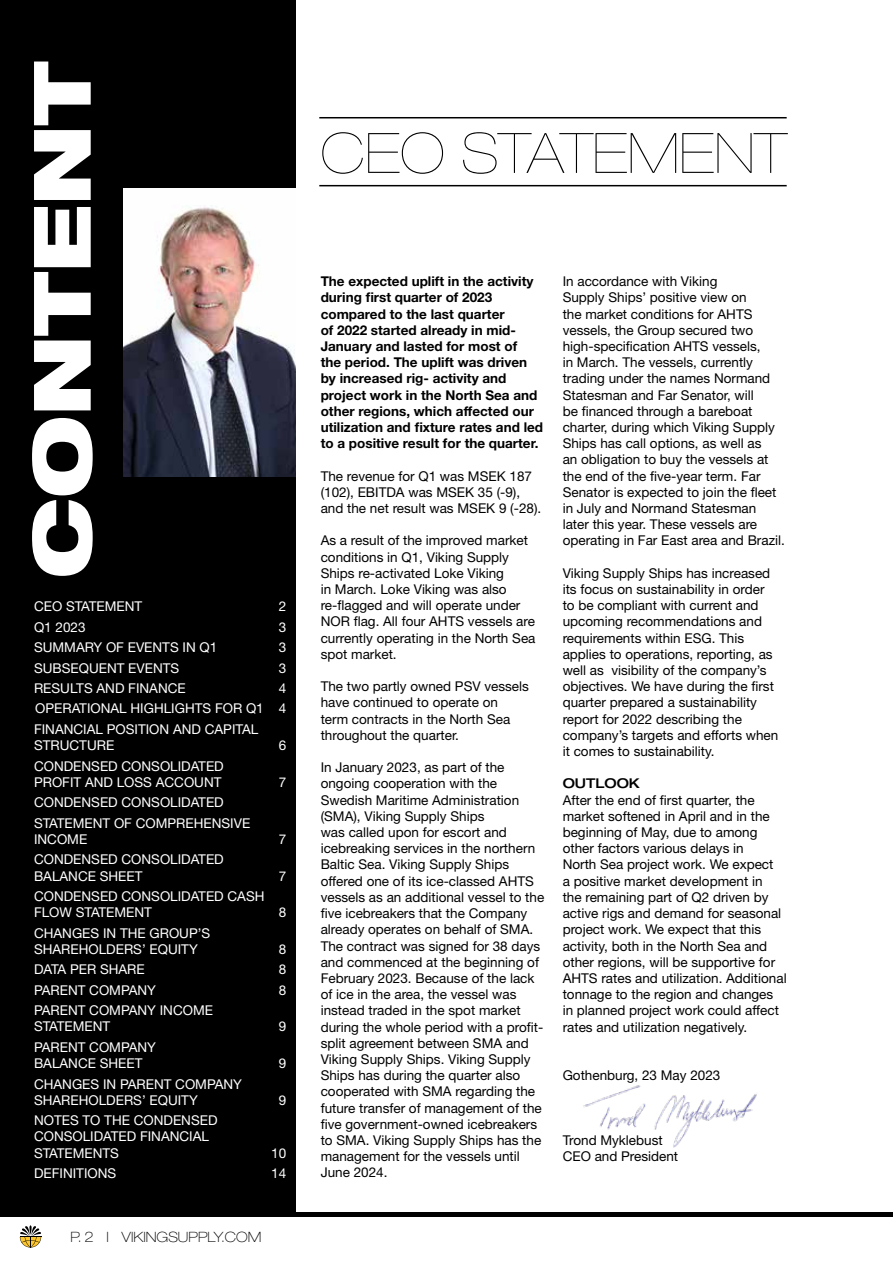
<style>
.page{position:relative;width:893px;height:1263px;background:#fff}
.page>*{position:absolute;margin:0;border:0;box-sizing:border-box;transform-origin:0 0}
.t1{font:900 expanded 79.35px "Helvetica Neue LT Std";letter-spacing:-.005em;color:#fff}
.t2{font:200 expanded 55.8px "Helvetica Neue LT Std";color:#000}
.t3{font:100 expanded 14.25px "Helvetica Neue LT Std";color:#000}
.t4{font:13.5px/16.2px "Helvetica Neue LT Std";color:#000}
.t5{font:13.5px/16.2px "Helvetica Neue LT Std";color:#fff}
.t6{font:700 13.5px/16.2px "Helvetica Neue LT Std";color:#000}
.t7{font:500 expanded 13.5px "Helvetica Neue LT Std";color:#000}
</style>
<div class="page">
<hr style="left:0;top:1212px;width:893px;height:4px;background:#000">
<svg style="left:20px;top:1225px;width:21px;height:22px"></svg>
<div style="left:0;top:0;width:296px;height:1213px;background:#000"></div>
<hr style="left:319px;top:117px;width:468px;height:1px;background:#000">
<hr style="left:319px;top:185px;width:468px;height:1px;background:#000">
<img style="left:123px;top:189px;width:173px;height:287px">
<img style="left:583px;top:1085px;width:174px;height:63px">
<h1 class="t1" style="left:10px;top:578px;width:518px;rotate:-90deg">CONTENT</h1>
<p class="t5" style="left:34px;top:598px;width:110px">CEO STATEMENT</p>
<p class="t5" style="left:279px;top:598px;width:9px">2</p>
<p class="t5" style="left:34px;top:618px;width:53px">Q1 2023</p>
<p class="t5" style="left:279px;top:618px;width:9px">3</p>
<p class="t5" style="left:34px;top:639px;width:185px">SUMMARY OF EVENTS IN Q1</p>
<p class="t5" style="left:279px;top:639px;width:9px">3</p>
<p class="t5" style="left:34px;top:659px;width:147px">SUBSEQUENT EVENTS</p>
<p class="t5" style="left:279px;top:659px;width:9px">3</p>
<p class="t5" style="left:34px;top:680px;width:153px">RESULTS AND FINANCE</p>
<p class="t5" style="left:34px;top:678px;width:254px;line-height:20.4px;text-align:justify;text-indent:245px">4<br>OPERATIONAL HIGHLIGHTS FOR Q1 4<br>FINANCIAL POSITION AND CAPITAL</p>
<p class="t5" style="left:34px;top:737px;width:82px">STRUCTURE</p>
<p class="t5" style="left:279px;top:737px;width:9px">6</p>
<p class="t5" style="left:34px;top:757px;width:191px">CONDENSED CONSOLIDATED<br>PROFIT AND LOSS ACCOUNT</p>
<p class="t5" style="left:279px;top:774px;width:9px">7</p>
<p class="t5" style="left:34px;top:792px;width:218px;line-height:20.4px">CONDENSED CONSOLIDATED<br>STATEMENT OF COMPREHENSIVE</p>
<p class="t5" style="left:34px;top:831px;width:55px">INCOME</p>
<p class="t5" style="left:279px;top:831px;width:9px">7</p>
<p class="t5" style="left:34px;top:851px;width:191px">CONDENSED CONSOLIDATED<br>BALANCE SHEET</p>
<p class="t5" style="left:279px;top:867px;width:9px">7</p>
<p class="t5" style="left:34px;top:888px;width:232px">CONDENSED CONSOLIDATED CASH<br>FLOW STATEMENT</p>
<p class="t5" style="left:34px;top:924px;width:178px">CHANGES IN THE GROUP’S<br>SHAREHOLDERS’ EQUITY</p>
<p class="t5" style="left:279px;top:904px;width:9px">8</p>
<p class="t5" style="left:279px;top:941px;width:9px">8</p>
<p class="t5" style="left:34px;top:961px;width:112px">DATA PER SHARE</p>
<p class="t5" style="left:279px;top:961px;width:9px">8</p>
<p class="t5" style="left:34px;top:982px;width:123px">PARENT COMPANY</p>
<p class="t5" style="left:279px;top:982px;width:9px">8</p>
<p class="t5" style="left:34px;top:1002px;width:181px">PARENT COMPANY INCOME<br>STATEMENT</p>
<p class="t5" style="left:279px;top:1018px;width:9px">9</p>
<p class="t5" style="left:34px;top:1039px;width:123px">PARENT COMPANY<br>BALANCE SHEET</p>
<p class="t5" style="left:34px;top:1075px;width:209px">CHANGES IN PARENT COMPANY<br>SHAREHOLDERS’ EQUITY</p>
<p class="t5" style="left:34px;top:1112px;width:185px">NOTES TO THE CONDENSED<br>CONSOLIDATED FINANCIAL<br>STATEMENTS</p>
<p class="t5" style="left:279px;top:1055px;width:9px">9</p>
<p class="t5" style="left:279px;top:1092px;width:9px">9</p>
<p class="t5" style="left:271px;top:1144px;width:17px">10</p>
<p class="t5" style="left:34px;top:1165px;width:84px">DEFINITIONS</p>
<p class="t5" style="left:271px;top:1165px;width:17px">14</p>
<p class="t3" style="left:71px;top:1228px;width:192px">P. 2 I VIKINGSUPPLY.COM</p>
<h2 class="t2" style="left:321px;top:121px;width:467px">CEO STATEMENT</h2>
<p class="t6" style="left:321px;top:273px;width:224px">The expected uplift in the activity during first quarter of 2023 compared to the last quarter<br>of 2022 started already in mid-<br>January and lasted for most of<br>the period. The uplift was driven by increased rig- activity and project work in the North Sea and other regions, which affected our utilization and fixture rates and led to a positive result for the quarter.</p>
<p class="t4" style="left:321px;top:467px;width:222px">The revenue for Q1 was MSEK 187 (102), EBITDA was MSEK 35 (-9), and the net result was MSEK 9 (-28).</p>
<p class="t4" style="left:321px;top:532px;width:216px">As a result of the improved market conditions in Q1, Viking Supply<br>Ships re-activated Loke Viking<br>in March. Loke Viking was also re-flagged and will operate under<br>NOR flag. All four AHTS vessels are currently operating in the North Sea spot market.</p>
<p class="t4" style="left:321px;top:678px;width:210px">The two partly owned PSV vessels have continued to operate on<br>term contracts in the North Sea throughout the quarter.</p>
<p class="t4" style="left:321px;top:759px;width:225px">In January 2023, as part of the ongoing cooperation with the<br>Swedish Maritime Administration (SMA), Viking Supply Ships<br>was called upon for escort and icebreaking services in the northern<br>Baltic Sea. Viking Supply Ships offered one of its ice-classed AHTS vessels as an additional vessel to the five icebreakers that the Company already operates on behalf of SMA.<br>The contract was signed for 38 days and commenced at the beginning of<br>February 2023. Because of the lack of ice in the area, the vessel was instead traded in the spot market during the whole period with a profit&shy;split agreement between SMA and<br>Viking Supply Ships. Viking Supply<br>Ships has during the quarter also cooperated with SMA regarding the future transfer of management of the five government-owned icebreakers to SMA. Viking Supply Ships has the management for the vessels until<br>June 2024.</p>
<p class="t4" style="left:563px;top:273px;width:224px">In accordance with Viking<br>Supply Ships’ positive view on<br>the market conditions for AHTS vessels, the Group secured two high-specification AHTS vessels,<br>in March. The vessels, currently trading under the names Normand<br>Statesman and Far Senator, will<br>be financed through a bareboat charter, during which Viking Supply<br>Ships has call options, as well as<br>an obligation to buy the vessels at the end of the five-year term. Far<br>Senator is expected to join the fleet in July and Normand Statesman later this year. These vessels are operating in Far East area and Brazil.</p>
<p class="t4" style="left:563px;top:565px;width:217px">Viking Supply Ships has increased its focus on sustainability in order to be compliant with current and upcoming recommendations and requirements within ESG. This applies to operations, reporting, as well as visibility of the company’s objectives. We have during the first quarter prepared a sustainability report for 2022 describing the company’s targets and efforts when it comes to sustainability.</p>
<p class="t7" style="left:563px;top:775px;width:79px">OUTLOOK</p>
<p class="t4" style="left:563px;top:791px;width:225px">After the end of first quarter, the market softened in April and in the beginning of May, due to among other factors various delays in<br>North Sea project work. We expect<br>a positive market development in<br>the remaining part of Q2 driven by active rigs and demand for seasonal project work. We expect that this activity, both in the North Sea and other regions, will be supportive for AHTS rates and utilization. Additional tonnage to the region and changes in planned project work could affect rates and utilization negatively.</p>
<p class="t4" style="left:563px;top:1067px;width:159px">Gothenburg, 23 May 2023</p>
<p class="t4" style="left:563px;top:1132px;width:117px">Trond Myklebust<br>CEO and President</p>
</div>
